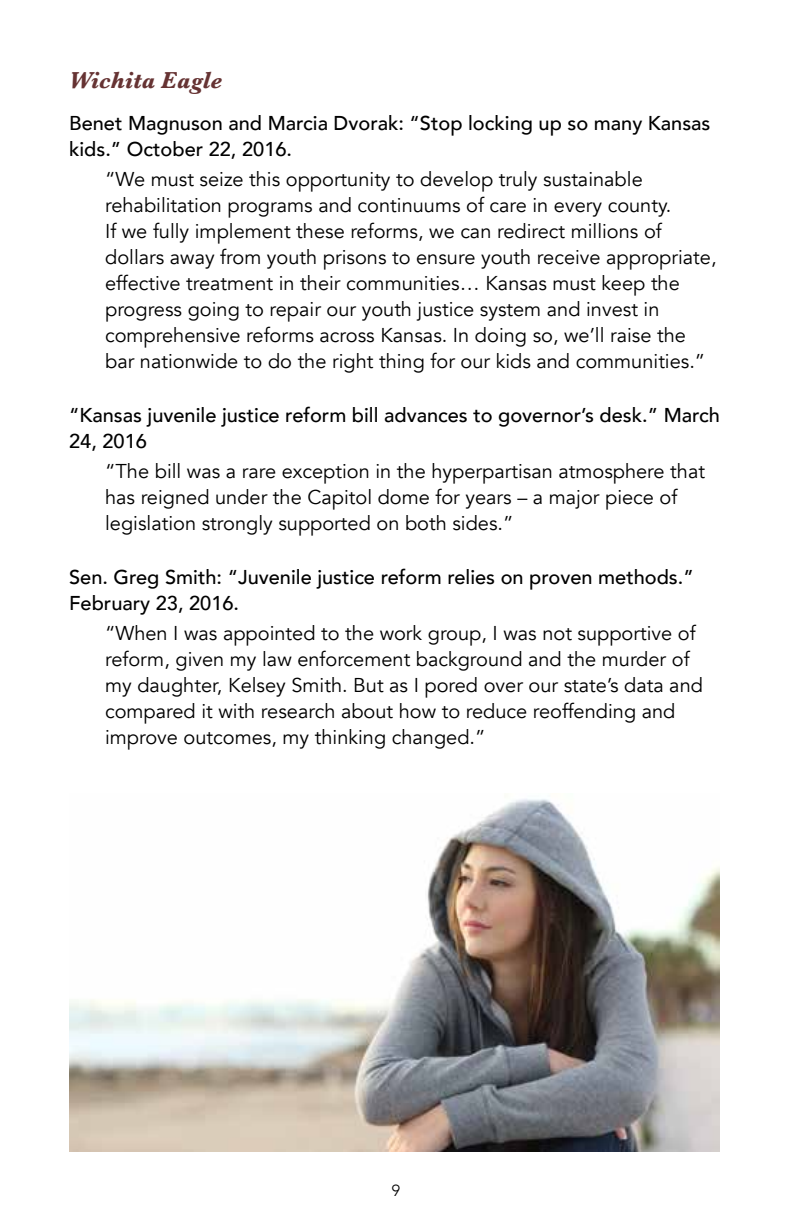
<style>
.page{position:relative;width:792px;height:1224px;background:#fff}
.page>*{position:absolute;margin:0;border:0;box-sizing:border-box;transform-origin:0 0}
.t1{font:italic 700 24px "Baskerville";color:#633}
.t2{font:20px/26px "Avenir";color:#000}
.t3{font:500 20px/26px "Avenir";color:#000}
.t4{font:300 16px "Avenir";color:#000}
</style>
<div class="page">
<img style="left:69px;top:799px;width:651px;height:353px">
<p class="t1" style="left:69px;top:64px;width:155px">Wichita Eagle</p>
<p class="t3" style="left:69px;top:109px;width:643px">Benet Magnuson and Marcia Dvorak: “Stop locking up so many Kansas kids.” October 22, 2016.</p>
<p class="t2" style="left:105px;top:167px;width:613px">“We must seize this opportunity to develop truly sustainable rehabilitation programs and continuums of care in every county.<br>If we fully implement these reforms, we can redirect millions of dollars away from youth prisons to ensure youth receive appropriate, effective treatment in their communities… Kansas must keep the progress going to repair our youth justice system and invest in comprehensive reforms across Kansas. In doing so, we’ll raise the bar nationwide to do the right thing for our kids and communities.”</p>
<p class="t3" style="left:69px;top:401px;width:652px">“Kansas juvenile justice reform bill advances to governor’s desk.” March<br>24, 2016</p>
<p class="t2" style="left:105px;top:459px;width:601px">“The bill was a rare exception in the hyperpartisan atmosphere that has reigned under the Capitol dome for years – a major piece of legislation strongly supported on both sides.”</p>
<p class="t3" style="left:69px;top:563px;width:626px">Sen. Greg Smith: “Juvenile justice reform relies on proven methods.”<br>February 23, 2016.</p>
<p class="t2" style="left:105px;top:621px;width:599px">“When I was appointed to the work group, I was not supportive of reform, given my law enforcement background and the murder of my daughter, Kelsey Smith. But as I pored over our state’s data and compared it with research about how to reduce reoffending and improve outcomes, my thinking changed.”</p>
<p class="t4" style="left:392px;top:1181px;width:10px">9</p>
</div>
